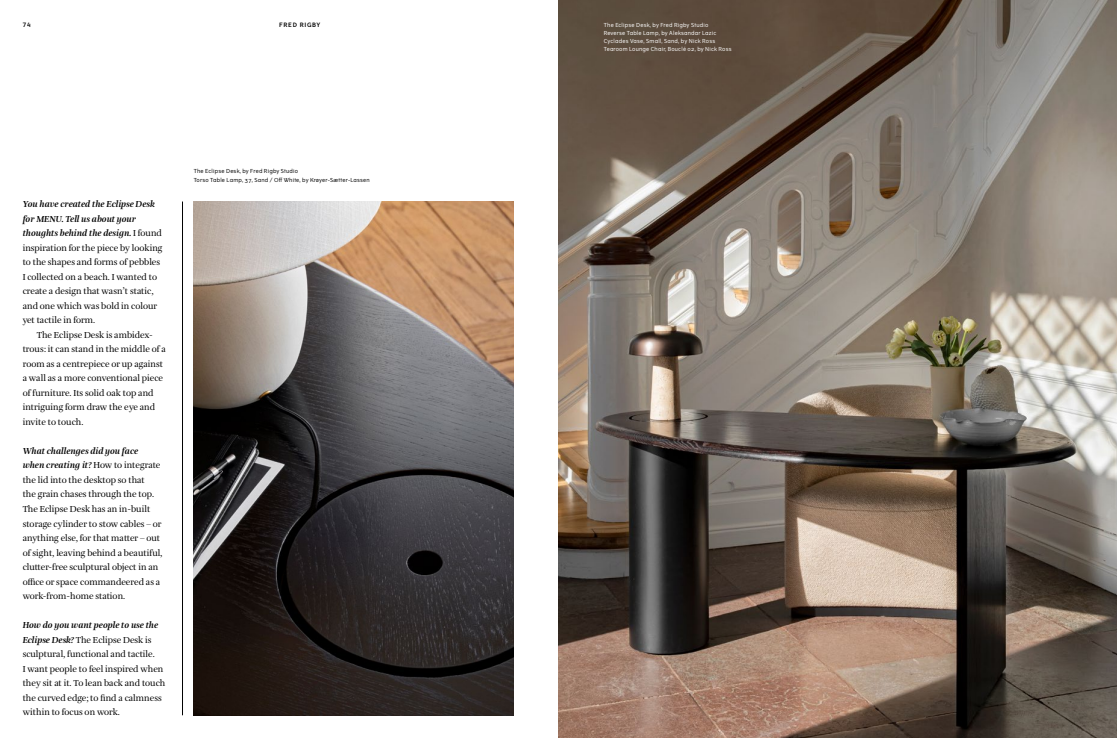
<style>
.page{position:relative;width:1117px;height:738px;background:#fff}
.page>*{position:absolute;margin:0;border:0;box-sizing:border-box;transform-origin:0 0}
.t1{font:9px/14.5px "Amalia Pro";color:#000}
.t2{font:600 6px "The Wave";letter-spacing:.12em;color:#000}
.t3{font:5.5px/8px "The Wave";letter-spacing:.035em;color:#fff}
.t4{font:5.5px/8px "The Wave";letter-spacing:.035em;color:#000}
.s1{font-weight:700;font-style:italic}
</style>
<div class="page">
<hr style="left:182px;top:201px;width:1px;height:513px;background:#000">
<img style="left:194px;top:201px;width:319px;height:513px">
<img style="left:558px;top:0;width:559px;height:737px">
<p class="t2" style="left:23px;top:21px;width:10px">74</p>
<p class="t2" style="left:279px;top:21px;width:43px">FRED RIGBY</p>
<p class="t1" style="left:23px;top:197px;width:141px"><span class="s1">You have created the Eclipse Desk for MENU. Tell us about your thoughts behind the design.</span> I found inspiration for the piece by looking to the shapes and forms of pebbles<br>I collected on a beach. I wanted to create a design that wasn’t static, and one which was bold in colour yet tactile in form.</p>
<p class="t1" style="left:23px;top:327px;width:145px;text-indent:14px">The Eclipse Desk is ambidex&shy;trous: it can stand in the middle of a room as a centrepiece or up against a wall as a more conventional piece of furniture. Its solid oak top and intriguing form draw the eye and invite to touch.</p>
<p class="t1" style="left:23px;top:443px;width:141px"><span class="s1">What challenges did you face<br>when creating it?</span> How to integrate the lid into the desktop so that<br>the grain chases through the top.<br>The Eclipse Desk has an in-built storage cylinder to stow cables – or anything else, for that matter – out of sight, leaving behind a beautiful, clutter-free sculptural object in an office or space commandeered as a work-from-home station.</p>
<p class="t1" style="left:23px;top:617px;width:144px"><span class="s1">How do you want people to use the<br>Eclipse Desk?</span> The Eclipse Desk is sculptural, functional and tactile.<br>I want people to feel inspired when they sit at it. To lean back and touch the curved edge; to find a calmness within to focus on work.</p>
<p class="t4" style="left:194px;top:167px;width:178px">The Eclipse Desk, by Fred Rigby Studio<br>Torso Table Lamp, 37, Sand / Off White, by Krøyer-Sætter-Lassen</p>
<p class="t3" style="left:604px;top:21px;width:129px">The Eclipse Desk, by Fred Rigby Studio<br>Reverse Table Lamp, by Aleksandar Lazic Cyclades Vase, Small, Sand, by Nick Ross Tearoom Lounge Chair, Bouclé 02, by Nick Ross</p>
</div>
